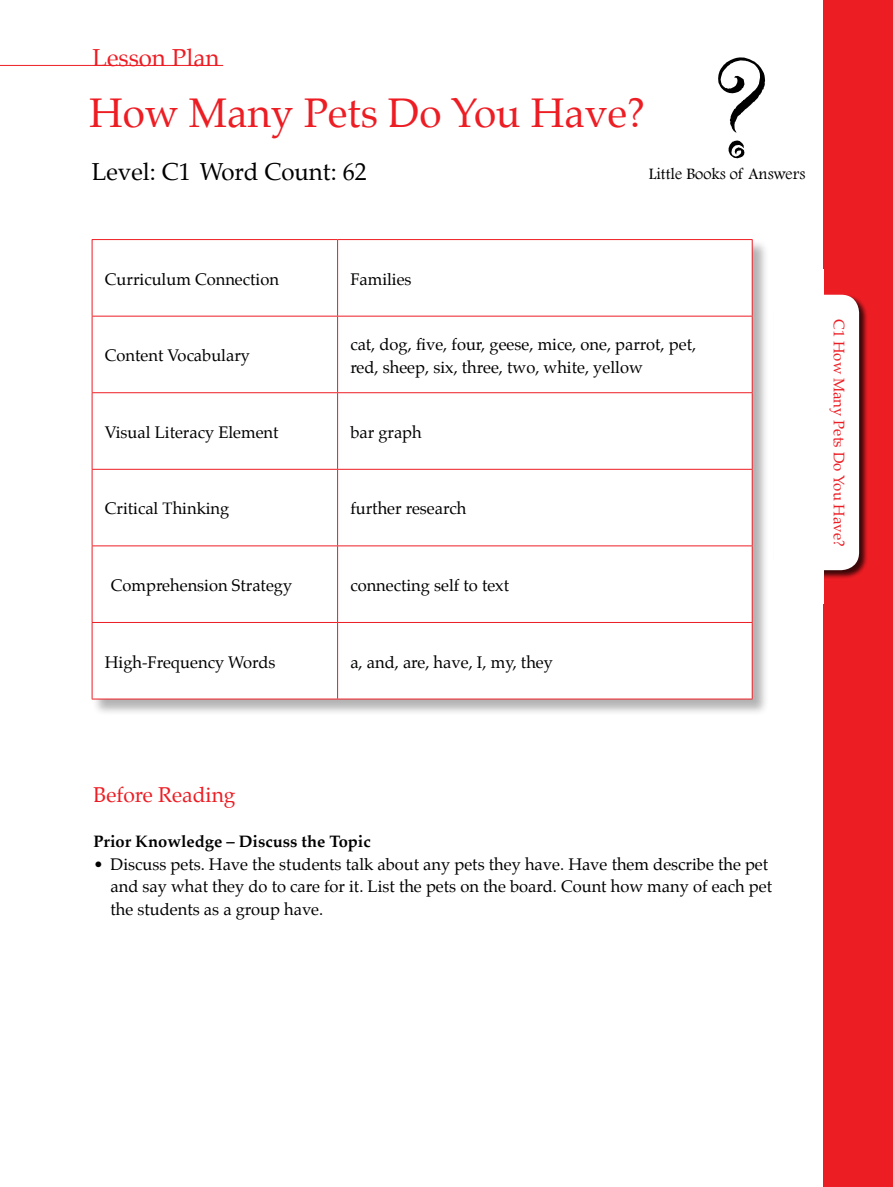
<style>
.page{position:relative;width:893px;height:1187px;background:#fff}
.page>*{position:absolute;margin:0;border:0;box-sizing:border-box;transform-origin:0 0}
.t1{font:150px "Party Let Plain";color:#000}
.t2{font:40.5px "Palatino";color:#ed1d24}
.t3{font:24px "Palatino";color:#000}
.t4{font:24px "Palatino";color:#ed1d24}
.t5{font:21px "Palatino";color:#ed1d24}
.t6{font:16.5px/22.5px "Palatino";color:#000}
.t7{font:700 16.5px "Palatino";color:#000}
.t8{font:16.5px "Footlight MT Light";color:#000}
.t9{font:15px "Palatino";color:#ed1d24}
</style>
<div class="page">
<div style="left:92px;top:239px;width:677px;height:477px;background:#000;opacity:.3"></div>
<svg style="left:93px;top:240px;width:244px;height:458px"></svg>
<svg style="left:338px;top:240px;width:414px;height:458px"></svg>
<hr style="left:92px;top:240px;width:1px;height:76px;background:#ed1d24">
<hr style="left:92px;top:316px;width:1px;height:76px;background:#ed1d24">
<hr style="left:92px;top:393px;width:1px;height:76px;background:#ed1d24">
<hr style="left:92px;top:469px;width:1px;height:76px;background:#ed1d24">
<hr style="left:92px;top:546px;width:1px;height:76px;background:#ed1d24">
<hr style="left:92px;top:622px;width:1px;height:76px;background:#ed1d24">
<hr style="left:92px;top:239px;width:246px;height:1px;background:#ed1d24">
<hr style="left:92px;top:316px;width:246px;height:1px;background:#ed1d24">
<hr style="left:92px;top:392px;width:246px;height:1px;background:#ed1d24">
<hr style="left:92px;top:469px;width:246px;height:1px;background:#ed1d24">
<hr style="left:92px;top:545px;width:246px;height:1px;background:#ed1d24">
<hr style="left:92px;top:622px;width:246px;height:1px;background:#ed1d24">
<hr style="left:337px;top:240px;width:1px;height:76px;background:#ed1d24">
<hr style="left:337px;top:316px;width:1px;height:76px;background:#ed1d24">
<hr style="left:337px;top:393px;width:1px;height:76px;background:#ed1d24">
<hr style="left:337px;top:469px;width:1px;height:76px;background:#ed1d24">
<hr style="left:337px;top:546px;width:1px;height:76px;background:#ed1d24">
<hr style="left:337px;top:622px;width:1px;height:76px;background:#ed1d24">
<hr style="left:338px;top:239px;width:415px;height:1px;background:#ed1d24">
<hr style="left:752px;top:240px;width:1px;height:76px;background:#ed1d24">
<hr style="left:752px;top:316px;width:1px;height:76px;background:#ed1d24">
<hr style="left:752px;top:393px;width:1px;height:76px;background:#ed1d24">
<hr style="left:752px;top:469px;width:1px;height:76px;background:#ed1d24">
<hr style="left:752px;top:546px;width:1px;height:76px;background:#ed1d24">
<hr style="left:752px;top:622px;width:1px;height:76px;background:#ed1d24">
<hr style="left:338px;top:316px;width:415px;height:1px;background:#ed1d24">
<hr style="left:338px;top:392px;width:415px;height:1px;background:#ed1d24">
<hr style="left:338px;top:469px;width:415px;height:1px;background:#ed1d24">
<hr style="left:338px;top:545px;width:415px;height:1px;background:#ed1d24">
<hr style="left:338px;top:622px;width:415px;height:1px;background:#ed1d24">
<hr style="left:92px;top:698px;width:246px;height:1px;background:#ed1d24">
<hr style="left:338px;top:698px;width:415px;height:1px;background:#ed1d24">
<div style="left:823px;top:0;width:70px;height:1186px;background:#ed1d24"></div>
<div style="left:773px;top:294px;width:95px;height:285px;background:#000;opacity:.75"></div>
<div style="left:773px;top:295px;width:86px;height:275px;background:#fff;border-radius:18px"></div>
<div style="left:774px;top:269px;width:49px;height:52px;background:#fff"></div>
<div style="left:774px;top:551px;width:49px;height:52px;background:#fff"></div>
<hr style="left:0;top:65px;width:223px;height:1px;background:#ed1d24">
<h3 class="t4" style="left:92px;top:37px;width:129px">Lesson Plan</h3>
<h1 class="t1" style="left:711px;top:17px;width:60px">?</h1>
<h2 class="t2" style="left:89px;top:80px;width:557px">How Many Pets Do You Have?</h2>
<h3 class="t3" style="left:92px;top:151px;width:276px">Level: C1 Word Count: 62</h3>
<p class="t8" style="left:649px;top:164px;width:158px">Little Books of Answers</p>
<p class="t6" style="left:105px;top:268px;width:176px">Curriculum Connection</p>
<p class="t6" style="left:350px;top:268px;width:63px">Families</p>
<p class="t6" style="left:105px;top:344px;width:147px">Content Vocabulary</p>
<p class="t6" style="left:350px;top:333px;width:347px">cat, dog, five, four, geese, mice, one, parrot, pet, red, sheep, six, three, two, white, yellow</p>
<p class="t6" style="left:105px;top:421px;width:175px">Visual Literacy Element</p>
<p class="t6" style="left:350px;top:421px;width:73px">bar graph</p>
<p class="t6" style="left:105px;top:497px;width:126px">Critical Thinking</p>
<p class="t6" style="left:350px;top:497px;width:117px">further research</p>
<p class="t6" style="left:111px;top:574px;width:183px">Comprehension Strategy</p>
<p class="t6" style="left:350px;top:574px;width:160px">connecting self to text</p>
<p class="t6" style="left:105px;top:650px;width:172px">High-Frequency Words</p>
<p class="t6" style="left:350px;top:650px;width:204px">a, and, are, have, I, my, they</p>
<p class="t9" style="left:851px;top:319px;width:229px;rotate:90deg">C1 How Many Pets Do You Have?</p>
<p class="t5" style="left:94px;top:777px;width:144px">Before Reading</p>
<p class="t7" style="left:94px;top:827px;width:279px">Prior Knowledge – Discuss the Topic</p>
<p class="t6" style="left:111px;top:852px;width:663px;text-indent:-17px">• Discuss pets. Have the students talk about any pets they have. Have them describe the pet and say what they do to care for it. List the pets on the board. Count how many of each pet the students as a group have.</p>
</div>
